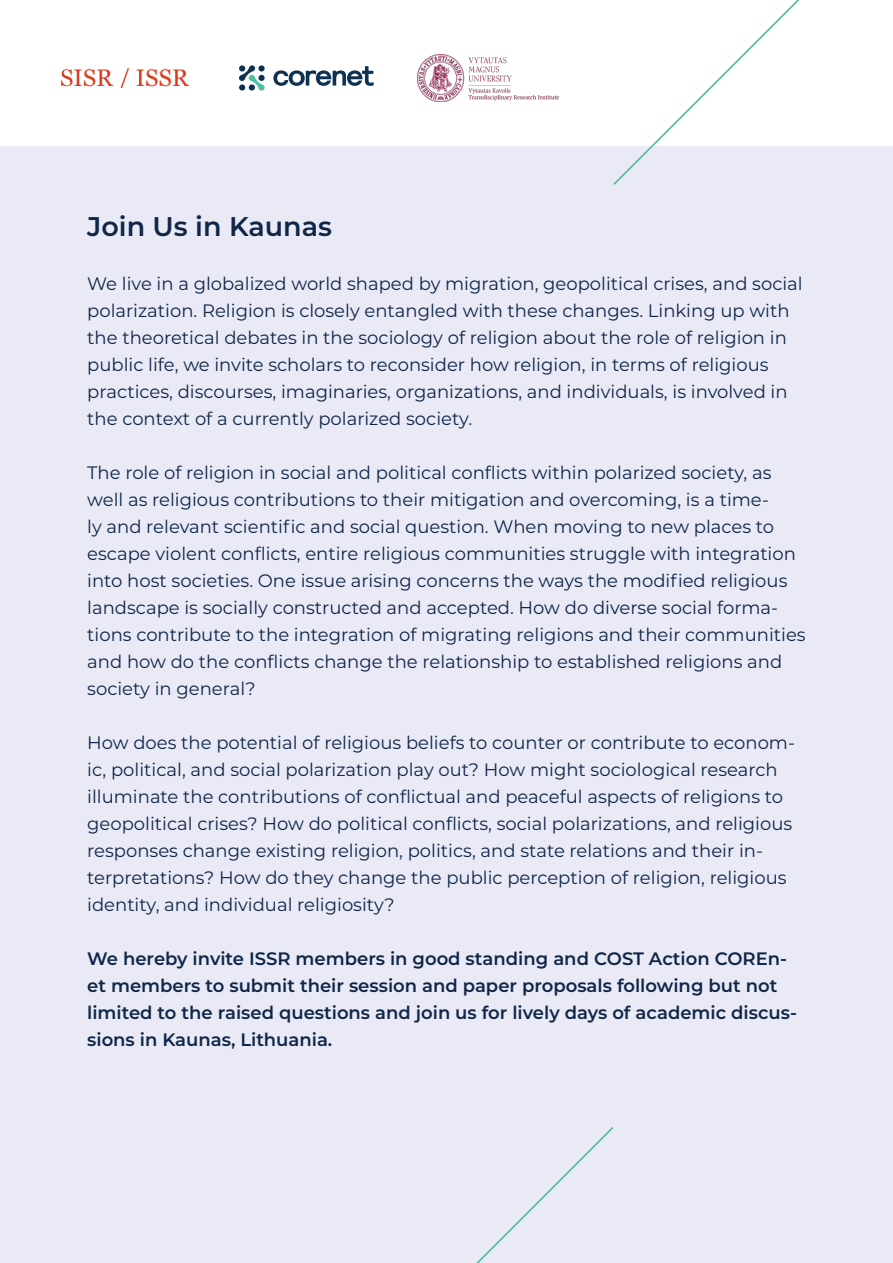
<style>
.page{position:relative;width:893px;height:1263px;background:#fff}
.page>*{position:absolute;margin:0;border:0;box-sizing:border-box;transform-origin:0 0}
.t1{font:600 27px "Montserrat";color:#102649}
.t2{font:18px/27px "Montserrat";color:#102649}
.t3{font:600 18px/27px "Montserrat";color:#102649}
</style>
<div class="page">
<div style="left:0;top:147px;width:893px;height:1116px;background:#e9eaf5"></div>
<svg style="left:476px;top:1127px;width:138px;height:136px"></svg>
<svg style="left:612px;top:0;width:281px;height:185px"></svg>
<img style="left:61px;top:68px;width:129px;height:20px">
<img style="left:417px;top:55px;width:141px;height:46px">
<svg style="left:239px;top:65px;width:26px;height:26px"></svg>
<svg style="left:273px;top:66px;width:101px;height:20px"></svg>
<h1 class="t1" style="left:87px;top:207px;width:246px">Join Us in Kaunas</h1>
<p class="t2" style="left:87px;top:269px;width:717px">We live in a globalized world shaped by migration, geopolitical crises, and social polarization. Religion is closely entangled with these changes. Linking up with the theoretical debates in the sociology of religion about the role of religion in public life, we invite scholars to reconsider how religion, in terms of religious practices, discourses, imaginaries, organizations, and individuals, is involved in the context of a currently polarized society.</p>
<p class="t2" style="left:87px;top:458px;width:720px">The role of religion in social and political conflicts within polarized society, as well as religious contributions to their mitigation and overcoming, is a time-<br>ly and relevant scientific and social question. When moving to new places to escape violent conflicts, entire religious communities struggle with integration into host societies. One issue arising concerns the ways the modified religious landscape is socially constructed and accepted. How do diverse social forma&shy;tions contribute to the integration of migrating religions and their communities and how do the conflicts change the relationship to established religions and society in general?</p>
<p class="t2" style="left:87px;top:728px;width:709px">How does the potential of religious beliefs to counter or contribute to econom&shy;ic, political, and social polarization play out? How might sociological research illuminate the contributions of conflictual and peaceful aspects of religions to geopolitical crises? How do political conflicts, social polarizations, and religious responses change existing religion, politics, and state relations and their in&shy;terpretations? How do they change the public perception of religion, religious identity, and individual religiosity?</p>
<p class="t3" style="left:87px;top:944px;width:711px">We hereby invite ISSR members in good standing and COST Action COREn&shy;et members to submit their session and paper proposals following but not limited to the raised questions and join us for lively days of academic discus&shy;sions in Kaunas, Lithuania.</p>
</div>
